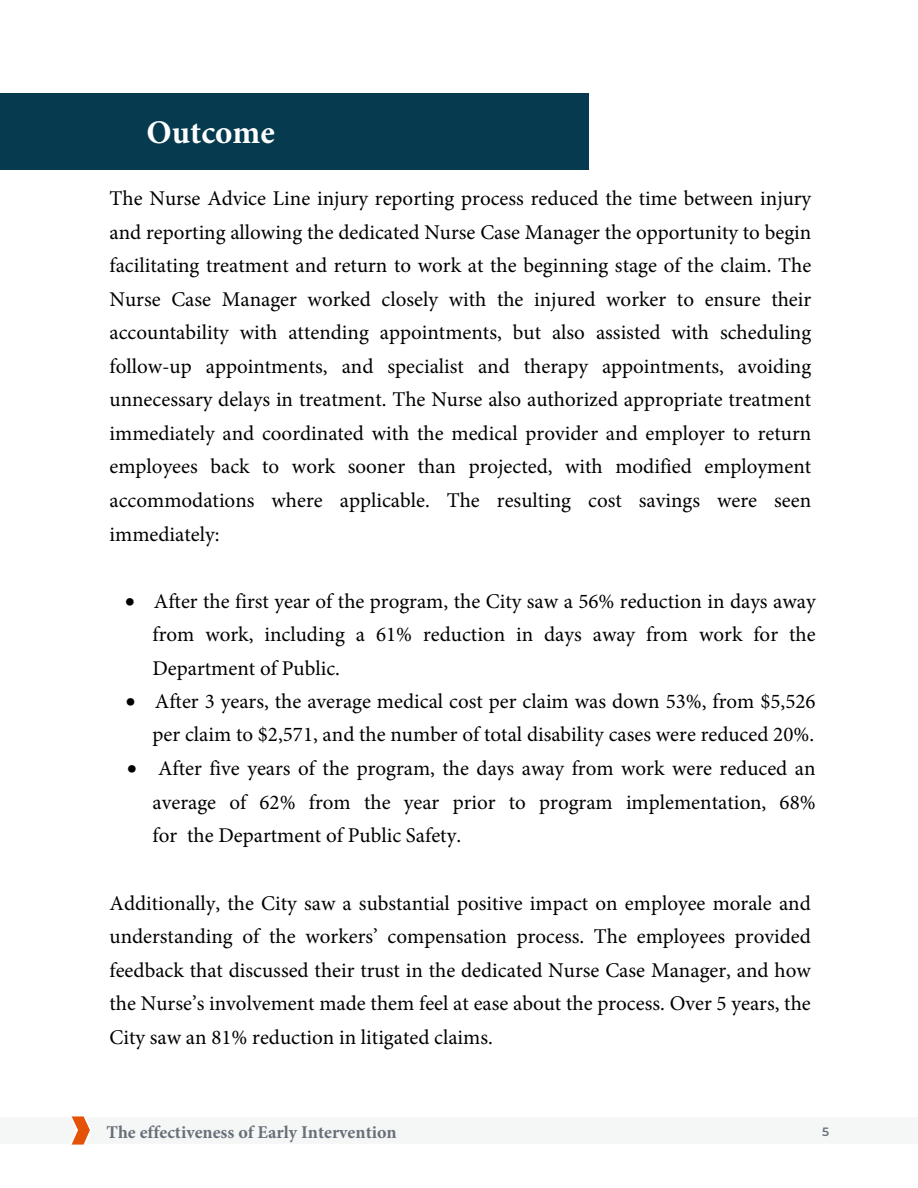
<style>
.page{position:relative;width:918px;height:1188px;background:#fff}
.page>*{position:absolute;margin:0;border:0;box-sizing:border-box;transform-origin:0 0}
.t1{font:700 33px "Minion Pro";color:#fff}
.t2{font:21px/33.6px "Minion Pro";color:#000;text-align:justify}
.t3{font:700 18px "Minion Pro";color:#677078}
.t4{font:600 12px "Montserrat";color:#677078}
</style>
<div class="page">
<svg style="left:71px;top:1116px;width:19px;height:29px"></svg>
<div style="left:0;top:94px;width:589px;height:76px;background:#053a4f"></div>
<h1 class="t1" style="left:147px;top:109px;width:130px">Outcome</h1>
<p class="t2" style="left:110px;top:182px;width:703px">The Nurse Advice Line injury reporting process reduced the time between injury and reporting allowing the dedicated Nurse Case Manager the opportunity to begin facilitating treatment and return to work at the beginning stage of the claim. The Nurse Case Manager worked closely with the injured worker to ensure their accountability with attending appointments, but also assisted with scheduling follow-up appointments, and specialist and therapy appointments, avoiding unnecessary delays in treatment. The Nurse also authorized appropriate treatment immediately and coordinated with the medical provider and employer to return employees back to work sooner than projected, with modified employment accommodations where applicable. The resulting cost savings were seen immediately:</p>
<p class="t2" style="left:153px;top:584px;width:665px;text-indent:-27px">• After the first year of the program, the City saw a 56% reduction in days away from work, including a 61% reduction in days away from work for the Department of Public.</p>
<p class="t2" style="left:126px;top:685px;width:691px;text-align:right">• After 3 years, the average medical cost per claim was down 53%, from $5,526 per claim to $2,571, and the number of total disability cases were reduced 20%.</p>
<p class="t2" style="left:153px;top:752px;width:665px;text-indent:-25px">• After five years of the program, the days away from work were reduced an average of 62% from the year prior to program implementation, 68% for the Department of Public Safety.</p>
<p class="t2" style="left:110px;top:886px;width:703px">Additionally, the City saw a substantial positive impact on employee morale and understanding of the workers’ compensation process. The employees provided feedback that discussed their trust in the dedicated Nurse Case Manager, and how the Nurse’s involvement made them feel at ease about the process. Over 5 years, the City saw an 81% reduction in litigated claims.</p>
<p class="t3" style="left:106px;top:1120px;width:292px">The effectiveness of Early Intervention</p>
<p class="t4" style="left:822px;top:1123px;width:9px">5</p>
</div>
